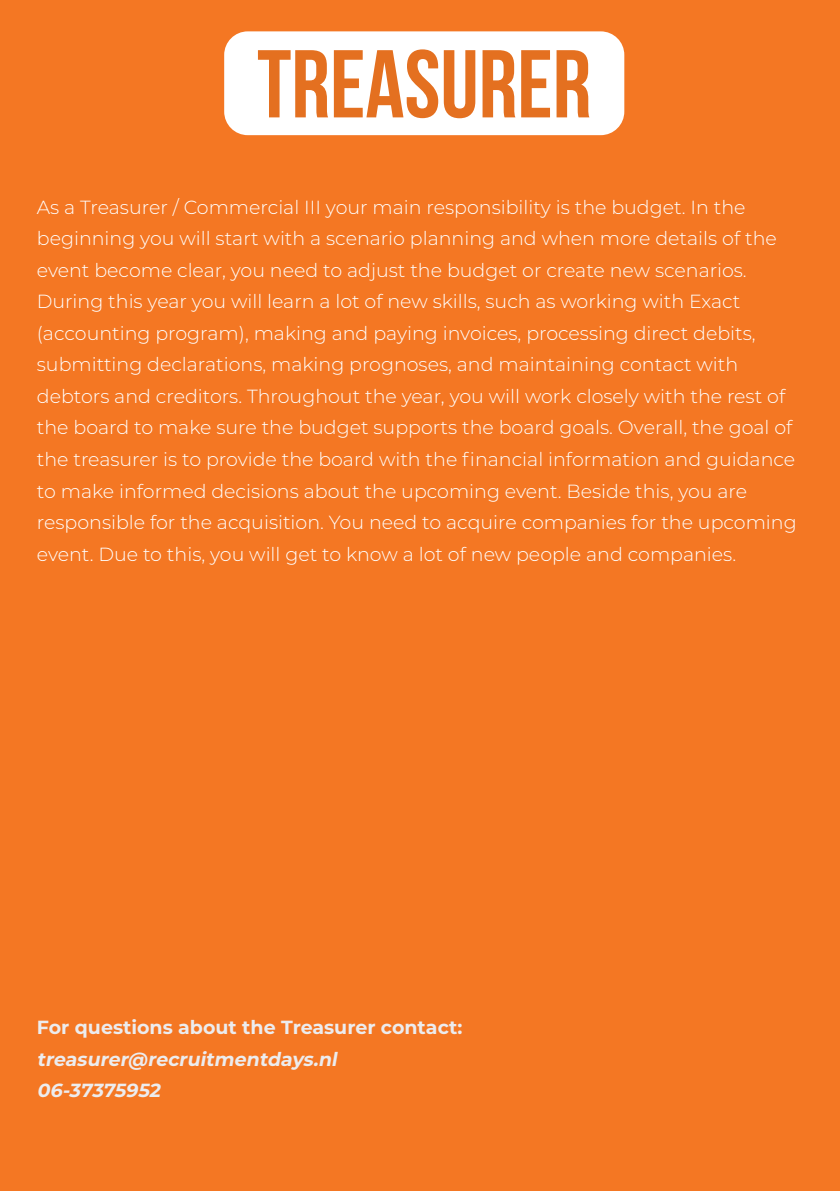
<style>
.page{position:relative;width:840px;height:1191px;background:#fff}
.page>*{position:absolute;margin:0;border:0;box-sizing:border-box;transform-origin:0 0}
.t1{font:700 96px "Bebas Neue";color:#e47020}
.t2{font:300 19px/31.6px "Montserrat";color:#fff}
.t3{font:italic 700 19px "Montserrat";color:#ececee}
.t4{font:700 19px "Montserrat";color:#ececee}
</style>
<div class="page">
<div style="left:0;top:0;width:839px;height:1191px;background:#f47723"></div>
<div style="left:224px;top:31px;width:400px;height:104px;background:#fff;border-radius:24px"></div>
<p class="t1" style="left:257px;top:32px;width:335px">TREASURER</p>
<p class="t2" style="left:37px;top:190px;width:760px">As a Treasurer / Commercial III your main responsibility is the budget. In the beginning you will start with a scenario planning and when more details of the event become clear, you need to adjust the budget or create new scenarios.<br>During this year you will learn a lot of new skills, such as working with Exact (accounting program), making and paying invoices, processing direct debits, submitting declarations, making prognoses, and maintaining contact with debtors and creditors. Throughout the year, you will work closely with the rest of the board to make sure the budget supports the board goals. Overall, the goal of the treasurer is to provide the board with the financial information and guidance to make informed decisions about the upcoming event. Beside this, you are responsible for the acquisition. You need to acquire companies for the upcoming event. Due to this, you will get to know a lot of new people and companies.</p>
<p class="t4" style="left:37px;top:1013px;width:427px">For questions about the Treasurer contact:</p>
<p class="t3" style="left:37px;top:1045px;width:306px">treasurer@recruitmentdays.nl</p>
<p class="t3" style="left:37px;top:1076px;width:129px">06-37375952</p>
</div>
